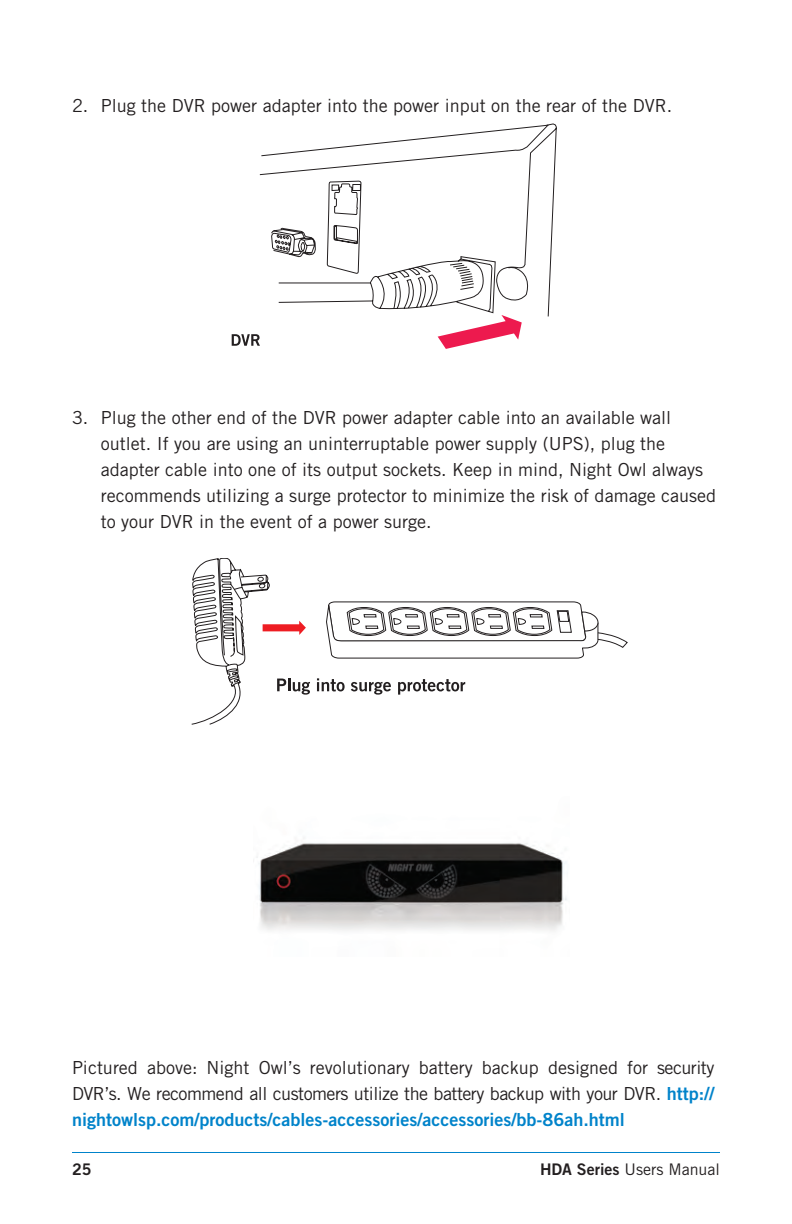
<style>
.page{position:relative;width:792px;height:1224px;background:#fff}
.page>*{position:absolute;margin:0;border:0;box-sizing:border-box;transform-origin:0 0}
.t1{font:18px/26px "Trade Gothic";color:#231f20}
.t2{font:18px/25.6px "Trade Gothic";letter-spacing:-.03em;color:#231f20}
.t3{font:18px "Trade Gothic Bold Two";color:#0083ca}
.t4{font:16px "Trade Gothic";color:#231f20}
.t5{font:16px "Trade Gothic Bold Two";color:#231f20}
.s1{font-family:"Trade Gothic Bold Two";color:#0083ca}
.s2{font-family:"Trade Gothic Bold Two"}
</style>
<div class="page">
<hr style="left:72px;top:1152px;width:648px;height:1px;background:#0083ca">
<svg style="left:232px;top:334px;width:28px;height:12px"></svg>
<svg style="left:438px;top:317px;width:84px;height:32px"></svg>
<svg style="left:259px;top:124px;width:298px;height:193px"></svg>
<svg style="left:192px;top:558px;width:118px;height:167px"></svg>
<svg style="left:317px;top:678px;width:28px;height:13px"></svg>
<svg style="left:351px;top:682px;width:40px;height:13px"></svg>
<svg style="left:398px;top:679px;width:67px;height:16px"></svg>
<svg style="left:326px;top:601px;width:302px;height:58px"></svg>
<img style="left:254px;top:712px;width:313px;height:219px">
<p class="t1" style="left:72px;top:92px;width:602px">2. Plug the DVR power adapter into the power input on the rear of the DVR.</p>
<p class="t1" style="left:101px;top:404px;width:617px;text-indent:-29px">3. Plug the other end of the DVR power adapter cable into an available wall outlet. If you are using an uninterruptable power supply (UPS), plug the adapter cable into one of its output sockets. Keep in mind, Night Owl always recommends utilizing a surge protector to minimize the risk of damage caused to your DVR in the event of a power surge.</p>
<p class="t2" style="left:72px;top:1055px;width:644px">Pictured above: Night Owl’s revolutionary battery backup designed for security<br>DVR’s. We recommend all customers utilize the battery backup with your DVR. <span class="s1">http://</span></p>
<p class="t3" style="left:72px;top:1108px;width:554px">nightowlsp.com/products/cables-accessories/accessories/bb-86ah.html</p>
<p class="t5" style="left:72px;top:1159px;width:21px">25</p>
<p class="t4" style="left:540px;top:1160px;width:181px"><span class="s2">HDA Series</span> Users Manual</p>
</div>
